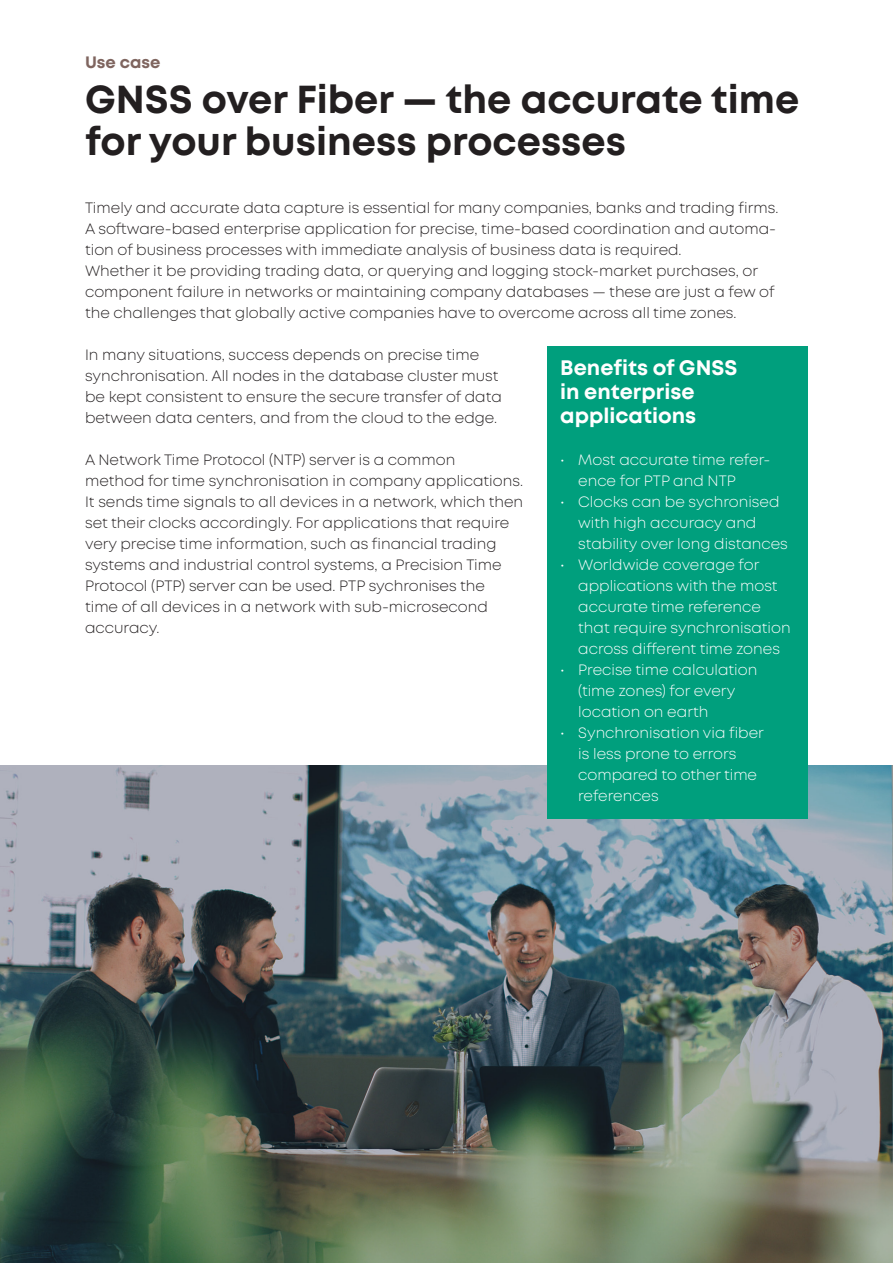
<style>
.page{position:relative;width:893px;height:1263px;background:#fff}
.page>*{position:absolute;margin:0;border:0;box-sizing:border-box;transform-origin:0 0}
.INHALT_Headline{font:700 39px/42px "Mont";color:#231f20}
.INHALT_Copytext{font:700 21px/24px "Mont";color:#fff}
.INHALT_Chapter{font:700 16.5px "Mont";color:#7f655f}
.INHALT_Copytext-2{font:300 15px/21px "Mont";color:#231f20}
.t1{font:300 15px/21px "Mont";color:#fff}
</style>
<div class="page">
<img style="left:0;top:765px;width:893px;height:498px">
<div style="left:547px;top:347px;width:261px;height:472px;background:#009f7d"></div>
<p class="INHALT_Chapter" style="left:85px;top:52px;width:77px">Use case</p>
<p class="INHALT_Headline" style="left:85px;top:79px;width:716px">GNSS over Fiber — the accurate time for your business processes</p>
<p class="INHALT_Copytext-2" style="left:85px;top:197px;width:695px">Timely and accurate data capture is essential for many companies, banks and trading firms.<br>A software-based enterprise application for precise, time-based coordination and automa&shy;tion of business processes with immediate analysis of business data is required.<br>Whether it be providing trading data, or querying and logging stock-market purchases, or component failure in networks or maintaining company databases — these are just a few of the challenges that globally active companies have to overcome across all time zones.</p>
<p class="INHALT_Copytext-2" style="left:85px;top:344px;width:418px">In many situations, success depends on precise time synchronisation. All nodes in the database cluster must be kept consistent to ensure the secure transfer of data between data centers, and from the cloud to the edge.</p>
<p class="INHALT_Copytext-2" style="left:85px;top:449px;width:440px">A Network Time Protocol (NTP) server is a common<br>method for time synchronisation in company applications.<br>It sends time signals to all devices in a network, which then set their clocks accordingly. For applications that require very precise time information, such as financial trading systems and industrial control systems, a Precision Time Protocol (PTP) server can be used. PTP sychronises the<br>time of all devices in a network with sub-microsecond accuracy.</p>
<p class="INHALT_Copytext" style="left:560px;top:355px;width:179px">Benefits of GNSS in enterprise applications</p>
<p class="t1" style="left:578px;top:449px;width:194px;text-indent:-18px">• Most accurate time refer&shy;ence for PTP and NTP</p>
<p class="t1" style="left:578px;top:491px;width:211px;text-indent:-18px">• Clocks can be sychronised with high accuracy and stability over long distances</p>
<p class="t1" style="left:578px;top:554px;width:214px;text-indent:-18px">• Worldwide coverage for applications with the most accurate time reference that require synchronisation across different time zones</p>
<p class="t1" style="left:578px;top:659px;width:181px;text-indent:-18px">• Precise time calculation (time zones) for every location on earth</p>
<p class="t1" style="left:578px;top:722px;width:187px;text-indent:-18px">• Synchronisation via fiber is less prone to errors compared to other time references</p>
</div>
